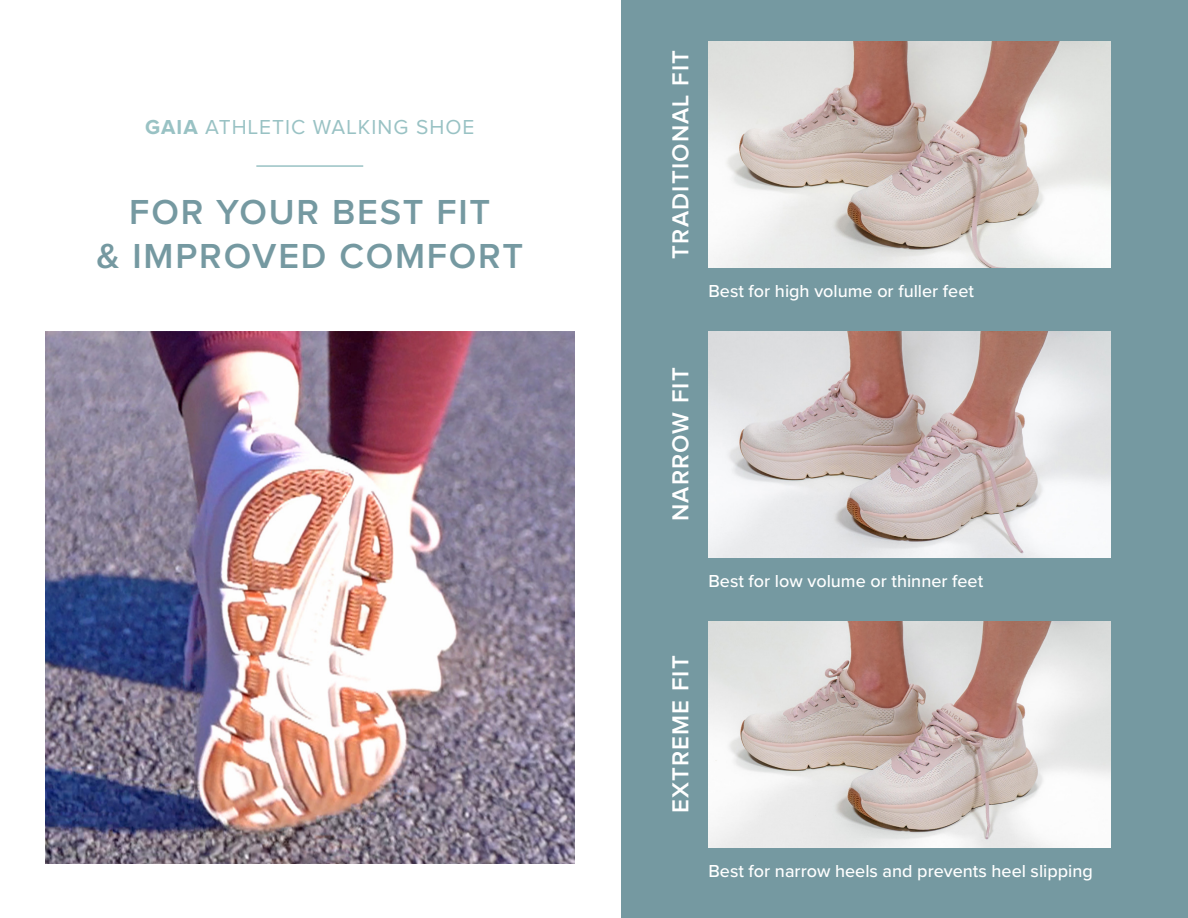
<style>
.page{position:relative;width:1188px;height:918px;background:#fff}
.page>*{position:absolute;margin:0;border:0;box-sizing:border-box;transform-origin:0 0}
.t1{font:600 36px/43.2px "Proxima Nova";letter-spacing:.05em;color:#7599a1;text-align:center}
.t2{font:600 24px "Proxima Nova";letter-spacing:.05em;color:#fff}
.t3{font:21px "Proxima Nova";letter-spacing:.05em;color:#99c2c4}
.t4{font:500 18px "Proxima Nova";color:#fff}
.s1{font-weight:700}
</style>
<div class="page">
<img style="left:45px;top:331px;width:529px;height:533px">
<div style="left:621px;top:0;width:567px;height:918px;background:#7599a1"></div>
<img style="left:708px;top:41px;width:403px;height:227px">
<img style="left:708px;top:331px;width:403px;height:227px">
<img style="left:708px;top:621px;width:403px;height:227px">
<hr style="left:256px;top:165px;width:107px;height:2px;background:#99c2c4">
<p class="t3" style="left:145px;top:117px;width:331px"><span class="s1">GAIA</span> ATHLETIC WALKING SHOE</p>
<h1 class="t1" style="left:96px;top:192px;width:428px">FOR YOUR BEST FIT<br>&amp; IMPROVED COMFORT</h1>
<h2 class="t2" style="left:670px;top:259px;width:210px;rotate:-90deg">TRADITIONAL FIT</h2>
<p class="t4" style="left:708px;top:277px;width:267px">Best for high volume or fuller feet</p>
<h2 class="t2" style="left:670px;top:521px;width:155px;rotate:-90deg">NARROW FIT</h2>
<p class="t4" style="left:708px;top:567px;width:276px">Best for low volume or thinner feet</p>
<h2 class="t2" style="left:670px;top:813px;width:160px;rotate:-90deg">EXTREME FIT</h2>
<p class="t4" style="left:708px;top:857px;width:386px">Best for narrow heels and prevents heel slipping</p>
</div>
